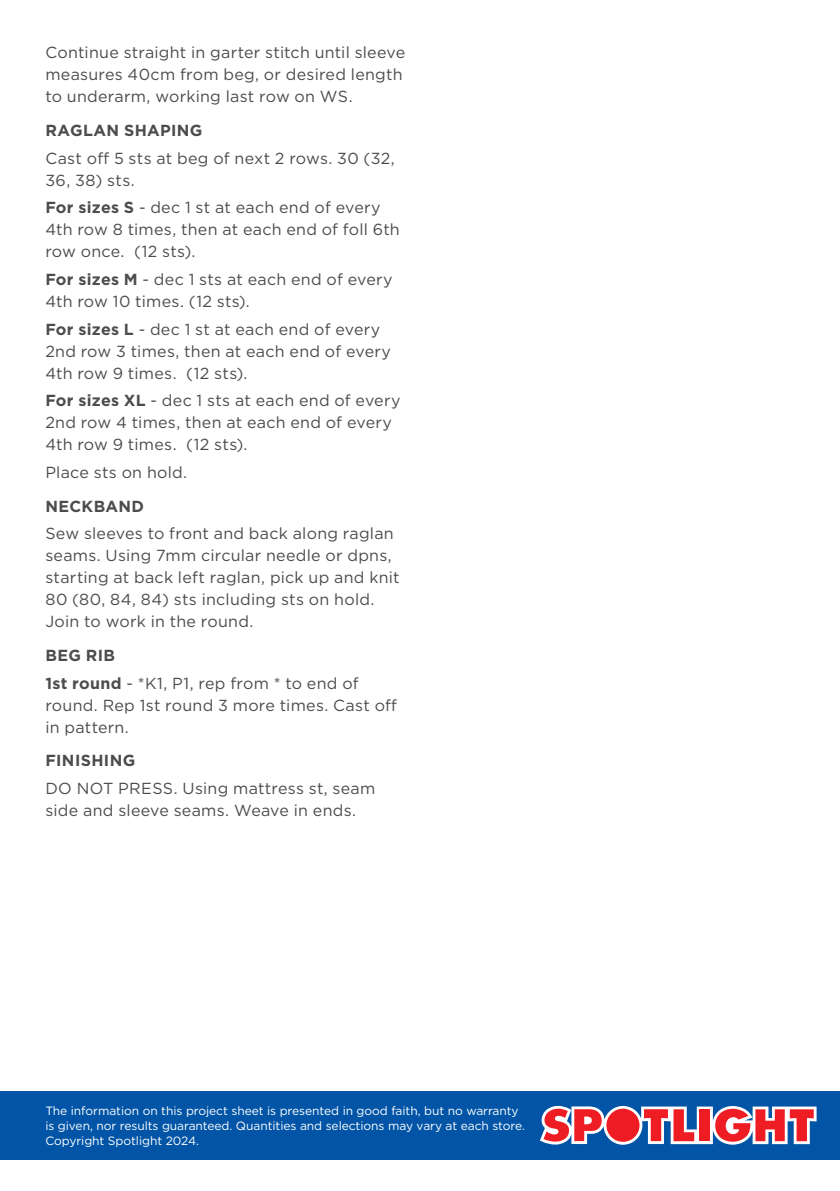
<style>
.page{position:relative;width:840px;height:1191px;background:#fff}
.page>*{position:absolute;margin:0;border:0;box-sizing:border-box;transform-origin:0 0}
.BULLET_POINT_COPY{font:16px/22px "Gotham";letter-spacing:.015em;color:#4b4c4d}
.COPY{font:16px/22px "Gotham";letter-spacing:.015em;color:#4b4c4d}
.COPY-2{font:700 16px "Gotham";letter-spacing:.025em;color:#4b4c4d}
.t1{font:12px/15px "Gotham";letter-spacing:-.005em;color:#fff}
.s1{font-weight:700}
</style>
<div class="page">
<div style="left:0;top:1090px;width:839px;height:69px;background:#0154a6"></div>
<svg style="left:540px;top:1106px;width:276px;height:38px;background:#c77183"></svg>
<p class="BULLET_POINT_COPY" style="left:45px;top:41px;width:361px">Continue straight in garter stitch until sleeve measures 40cm from beg, or desired length to underarm, working last row on WS.</p>
<p class="COPY-2" style="left:45px;top:120px;width:158px">RAGLAN SHAPING</p>
<p class="BULLET_POINT_COPY" style="left:45px;top:146px;width:350px">Cast off 5 sts at beg of next 2 rows. 30 (32,<br>36, 38) sts.</p>
<p class="COPY" style="left:45px;top:196px;width:356px"><span class="s1">For sizes S</span> - dec 1 st at each end of every<br>4th row 8 times, then at each end of foll 6th row once. (12 sts).</p>
<p class="COPY" style="left:45px;top:268px;width:348px"><span class="s1">For sizes M</span> - dec 1 sts at each end of every<br>4th row 10 times. (12 sts).</p>
<p class="COPY" style="left:45px;top:318px;width:347px"><span class="s1">For sizes L</span> - dec 1 st at each end of every<br>2nd row 3 times, then at each end of every<br>4th row 9 times. (12 sts).</p>
<p class="COPY" style="left:45px;top:389px;width:356px"><span class="s1">For sizes XL</span> - dec 1 sts at each end of every<br>2nd row 4 times, then at each end of every<br>4th row 9 times. (12 sts).</p>
<p class="BULLET_POINT_COPY" style="left:45px;top:461px;width:143px">Place sts on hold.</p>
<p class="COPY-2" style="left:45px;top:495px;width:100px">NECKBAND</p>
<p class="BULLET_POINT_COPY" style="left:45px;top:522px;width:355px">Sew sleeves to front and back along raglan seams. Using 7mm circular needle or dpns, starting at back left raglan, pick up and knit 80 (80, 84, 84) sts including sts on hold.<br>Join to work in the round.</p>
<p class="COPY-2" style="left:45px;top:645px;width:71px">BEG RIB</p>
<p class="COPY" style="left:45px;top:672px;width:353px"><span class="s1">1st round</span> - *K1, P1, rep from * to end of round. Rep 1st round 3 more times. Cast off in pattern.</p>
<p class="COPY-2" style="left:45px;top:750px;width:91px">FINISHING</p>
<p class="BULLET_POINT_COPY" style="left:45px;top:777px;width:331px">DO NOT PRESS. Using mattress st, seam side and sleeve seams. Weave in ends.</p>
<p class="t1" style="left:45px;top:1103px;width:481px">The information on this project sheet is presented in good faith, but no warranty is given, nor results guaranteed. Quantities and selections may vary at each store.<br>Copyright Spotlight 2024.</p>
</div>
